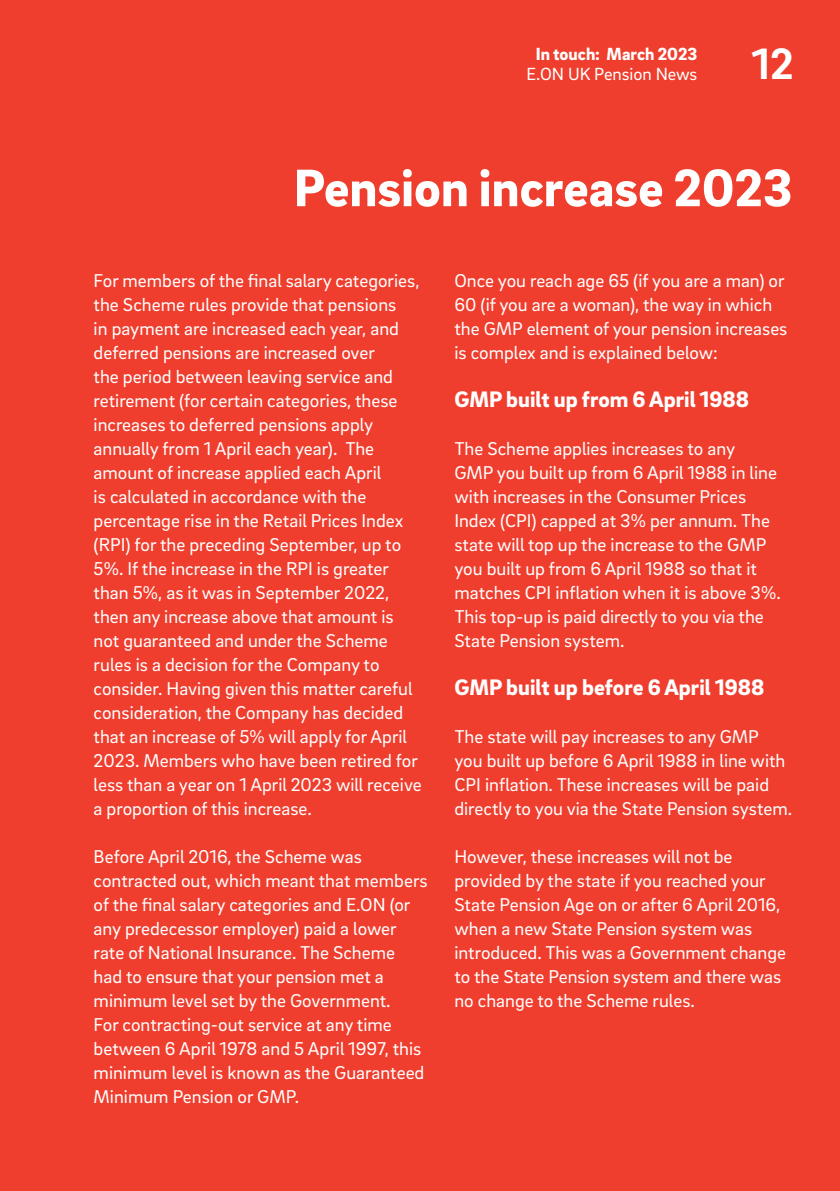
<style>
.page{position:relative;width:840px;height:1191px;background:#fff}
.page>*{position:absolute;margin:0;border:0;box-sizing:border-box;transform-origin:0 0}
.t1{font:900 54px "EON Brix Sans";color:#fff}
.t2{font:700 45px "EON Brix Sans";color:#fff}
.t3{font:900 23px "EON Brix Sans";color:#fff}
.t4{font:19px/24px "EON Brix Sans";color:#fff}
.t5{font:900 18px "EON Brix Sans";color:#fff}
.t6{font:18px "EON Brix Sans";color:#fff}
</style>
<div class="page">
<div style="left:0;top:0;width:839px;height:1191px;background:#ef3e2e"></div>
<p class="t5" style="left:535px;top:42px;width:163px">In touch: March 2023</p>
<p class="t6" style="left:526px;top:62px;width:172px">E.ON UK Pension News</p>
<p class="t2" style="left:751px;top:35px;width:43px">12</p>
<p class="t1" style="left:293px;top:152px;width:500px">Pension increase 2023</p>
<p class="t4" style="left:94px;top:267px;width:329px">For members of the final salary categories, the Scheme rules provide that pensions<br>in payment are increased each year, and deferred pensions are increased over<br>the period between leaving service and retirement (for certain categories, these increases to deferred pensions apply annually from 1 April each year). The amount of increase applied each April<br>is calculated in accordance with the percentage rise in the Retail Prices Index (RPI) for the preceding September, up to 5%. If the increase in the RPI is greater than 5%, as it was in September 2022, then any increase above that amount is not guaranteed and under the Scheme rules is a decision for the Company to consider. Having given this matter careful consideration, the Company has decided that an increase of 5% will apply for April 2023. Members who have been retired for less than a year on 1 April 2023 will receive a proportion of this increase.</p>
<p class="t4" style="left:94px;top:843px;width:335px">Before April 2016, the Scheme was contracted out, which meant that members of the final salary categories and E.ON (or any predecessor employer) paid a lower rate of National Insurance. The Scheme had to ensure that your pension met a minimum level set by the Government.<br>For contracting-out service at any time between 6 April 1978 and 5 April 1997, this minimum level is known as the Guaranteed Minimum Pension or GMP.</p>
<p class="t4" style="left:454px;top:267px;width:334px">Once you reach age 65 (if you are a man) or 60 (if you are a woman), the way in which the GMP element of your pension increases is complex and is explained below:</p>
<p class="t3" style="left:454px;top:384px;width:296px">GMP built up from 6 April 1988</p>
<p class="t4" style="left:454px;top:435px;width:328px">The Scheme applies increases to any<br>GMP you built up from 6 April 1988 in line with increases in the Consumer Prices Index (CPI) capped at 3% per annum. The state will top up the increase to the GMP you built up from 6 April 1988 so that it matches CPI inflation when it is above 3%.<br>This top-up is paid directly to you via the State Pension system.</p>
<p class="t3" style="left:454px;top:672px;width:311px">GMP built up before 6 April 1988</p>
<p class="t4" style="left:454px;top:723px;width:339px">The state will pay increases to any GMP<br>you built up before 6 April 1988 in line with CPI inflation. These increases will be paid directly to you via the State Pension system.</p>
<p class="t4" style="left:454px;top:843px;width:333px">However, these increases will not be provided by the state if you reached your State Pension Age on or after 6 April 2016, when a new State Pension system was introduced. This was a Government change to the State Pension system and there was no change to the Scheme rules.</p>
</div>
